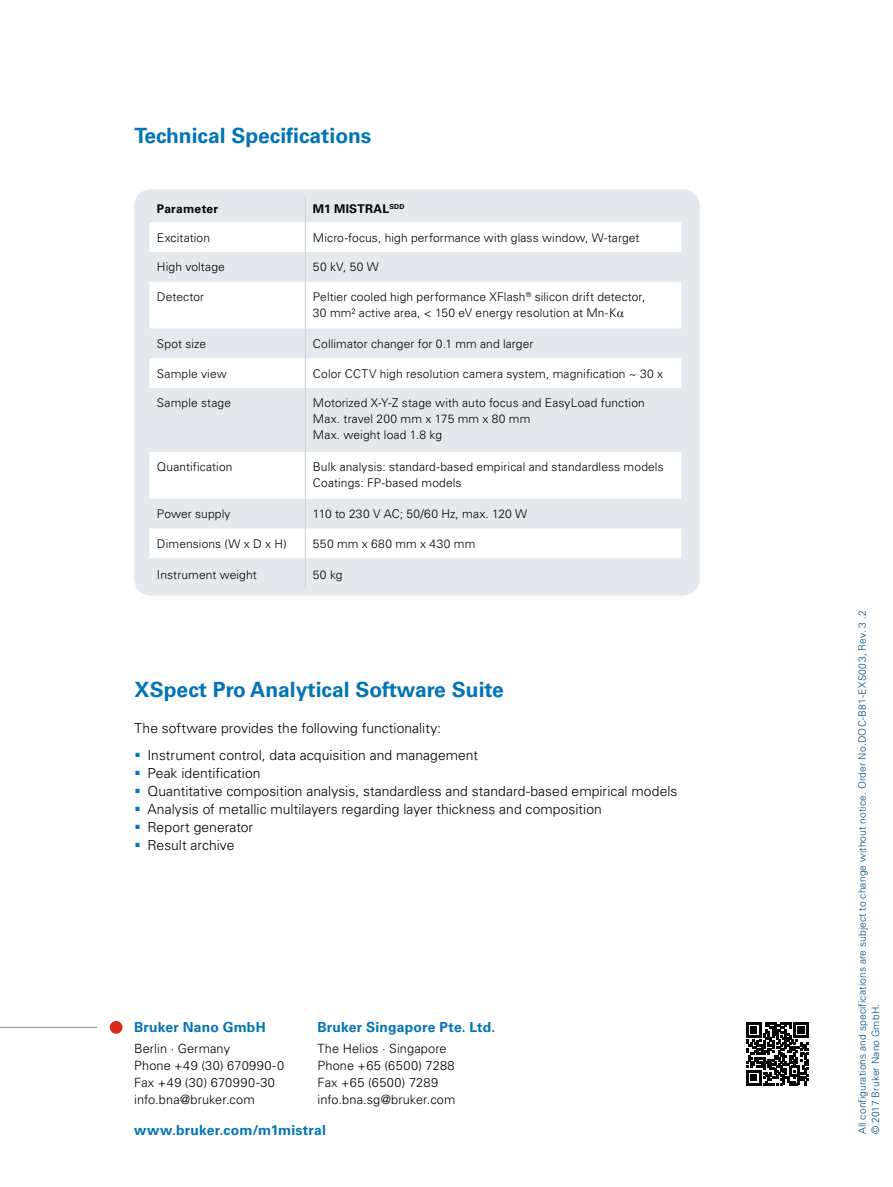
<style>
.page{position:relative;width:893px;height:1187px;background:#fff}
.page>*{position:absolute;margin:0;border:0;box-sizing:border-box;transform-origin:0 0}
.t1{font:700 21px "Univers LT Std";color:#0074b7}
.t2{font:300 13.8px/18px "Univers LT Std";color:#000}
.t3{font:700 13.8px "Univers LT Std";letter-spacing:.015em;color:#0074b7}
.t4{font:300 12.75px/17px "Univers LT Std";letter-spacing:.01em;color:#000}
.t5{font:300 12px/15.8px "Univers LT Std";letter-spacing:.01em;color:#000}
.t6{font:700 12px "Univers LT Std";letter-spacing:.02em;color:#000}
.t7{font:300 12px "Univers LT Std";letter-spacing:.035em;color:#000}
.t8{font:300 10.2px/13.5px "Univers LT Std";letter-spacing:.015em;color:#004e83}
</style>
<div class="page">
<hr style="left:0;top:1026px;width:97px;height:1px;background:#808e96">
<div style="left:110px;top:1020px;width:13px;height:13px;background:#dc291a;border-radius:50%"></div>
<div style="left:134px;top:189px;width:566px;height:406px;background:#e3e9ec;border-radius:17px"></div>
<svg style="left:149px;top:222px;width:532px;height:336px;fill:#fff"></svg>
<svg style="left:305px;top:196px;width:1px;height:26px"></svg>
<hr style="left:305px;top:222px;width:1px;height:30px;background:#c8d2d8">
<svg style="left:305px;top:252px;width:1px;height:29px"></svg>
<hr style="left:305px;top:281px;width:1px;height:47px;background:#c8d2d8">
<hr style="left:305px;top:328px;width:1px;height:30px;background:#c8d2d8">
<hr style="left:305px;top:358px;width:1px;height:30px;background:#c8d2d8">
<hr style="left:305px;top:388px;width:1px;height:64px;background:#c8d2d8">
<hr style="left:305px;top:452px;width:1px;height:46px;background:#c8d2d8">
<hr style="left:305px;top:498px;width:1px;height:30px;background:#c8d2d8">
<hr style="left:305px;top:528px;width:1px;height:30px;background:#c8d2d8">
<hr style="left:305px;top:558px;width:1px;height:30px;background:#c8d2d8">
<svg style="left:746px;top:1022px;width:63px;height:63px"></svg>
<svg style="left:617px;top:311px;width:7px;height:6px"></svg>
<h1 class="t1" style="left:135px;top:123px;width:238px">Technical Specifications</h1>
<p class="t6" style="left:157px;top:202px;width:63px">Parameter</p>
<p class="t6" style="left:313px;top:202px;width:93px">M1 MISTRAL<sup>SDD</sup></p>
<p class="t5" style="left:157px;top:229px;width:55px">Excitation</p>
<p class="t5" style="left:313px;top:229px;width:328px">Micro-focus, high performance with glass window, W-target</p>
<p class="t5" style="left:157px;top:259px;width:69px">High voltage</p>
<p class="t5" style="left:313px;top:259px;width:67px">50 kV, 50 W</p>
<p class="t5" style="left:157px;top:289px;width:49px">Detector</p>
<p class="t5" style="left:313px;top:289px;width:334px">Peltier cooled high performance XFlash<sup>®</sup> silicon drift detector,<br>30 mm² active area, &lt; 150 eV energy resolution at Mn-K</p>
<p class="t5" style="left:157px;top:335px;width:51px">Spot size</p>
<p class="t5" style="left:313px;top:335px;width:222px">Collimator changer for 0.1 mm and larger</p>
<p class="t5" style="left:157px;top:365px;width:71px">Sample view</p>
<p class="t5" style="left:313px;top:365px;width:352px">Color CCTV high resolution camera system, magnification ~ 30 x</p>
<p class="t5" style="left:157px;top:395px;width:76px">Sample stage</p>
<p class="t5" style="left:313px;top:395px;width:333px">Motorized X-Y-Z stage with auto focus and EasyLoad function<br>Max. travel 200 mm x 175 mm x 80 mm<br>Max. weight load 1.8 kg</p>
<p class="t5" style="left:157px;top:459px;width:77px">Quantification</p>
<p class="t5" style="left:313px;top:459px;width:352px">Bulk analysis: standard-based empirical and standardless models<br>Coatings: FP-based models</p>
<p class="t5" style="left:157px;top:505px;width:75px">Power supply</p>
<p class="t5" style="left:313px;top:505px;width:216px">110 to 230 V AC; 50/60 Hz, max. 120 W</p>
<p class="t5" style="left:157px;top:535px;width:131px">Dimensions (W x D x H)</p>
<p class="t7" style="left:313px;top:536px;width:164px">550 mm x 680 mm x 430 mm</p>
<p class="t5" style="left:157px;top:566px;width:101px">Instrument weight</p>
<p class="t5" style="left:313px;top:566px;width:31px">50 kg</p>
<h1 class="t1" style="left:135px;top:677px;width:371px">XSpect Pro Analytical Software Suite</h1>
<p class="t2" style="left:147px;top:714px;width:332px;line-height:26.5px;text-indent:-13px">The software provides the following functionality:<br>Instrument control, data acquisition and management</p>
<p class="t2" style="left:147px;top:763px;width:532px">Peak identification<br>Quantitative composition analysis, standardless and standard-based empirical models Analysis of metallic multilayers regarding layer thickness and composition<br>Report generator<br>Result archive</p>
<p class="t3" style="left:134px;top:1019px;width:133px">Bruker Nano GmbH</p>
<p class="t4" style="left:134px;top:1040px;width:151px">Berlin · Germany<br>Phone +49 (30) 670990-0<br>Fax +49 (30) 670990-30 info.bna@bruker.com</p>
<p class="t3" style="left:134px;top:1122px;width:193px">www.bruker.com/m1mistral</p>
<p class="t3" style="left:317px;top:1019px;width:179px">Bruker Singapore Pte. Ltd.</p>
<p class="t4" style="left:317px;top:1040px;width:139px">The Helios · Singapore<br>Phone +65 (6500) 7288<br>Fax +65 (6500) 7289 info.bna.sg@bruker.com</p>
<p class="t8" style="left:855px;top:1134px;width:525px;rotate:-90deg">All configurations and specifications are subject to change without notice. Order No.DOC-B81-EXS003, Rev. 3 .2 © 2017 Bruker Nano GmbH.</p>
</div>
